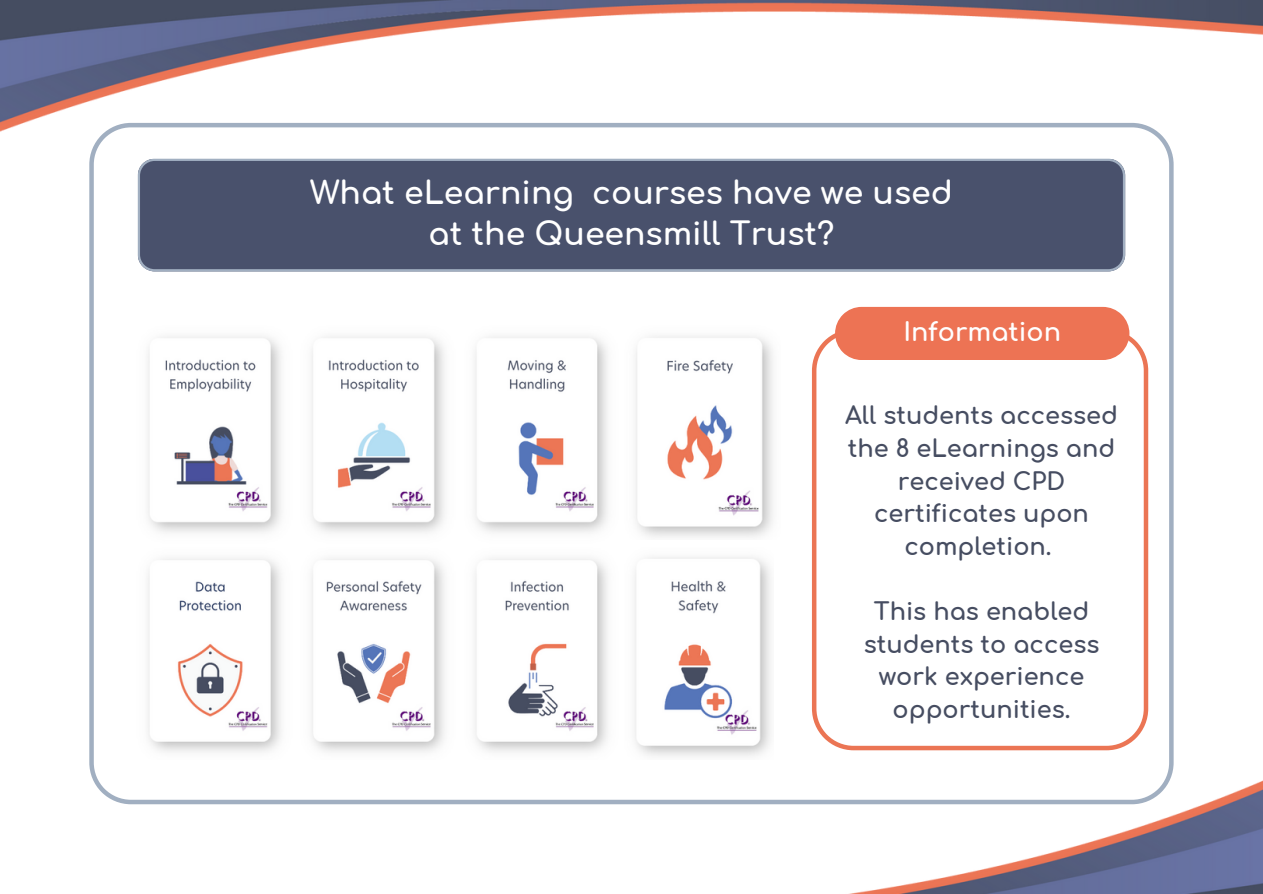
<style>
.page{position:relative;width:1263px;height:894px;background:#fff}
.page>*{position:absolute;margin:0;border:0;box-sizing:border-box;transform-origin:0 0}
.t1{font:700 31.5px/41.7px "Comfortaa";color:#fff;text-align:center}
.t2{font:700 25.5px "Comfortaa";color:#fff}
.t3{font:700 24px/32.7px "Comfortaa";color:#464d61;text-align:center}
</style>
<div class="page">
<svg style="left:89px;top:254px;width:1085px;height:477px"></svg>
<img style="left:0;top:0;width:1263px;height:254px">
<div style="left:138px;top:159px;width:987px;height:112px;background:#49516c"></div>
<img style="left:125px;top:319px;width:497px;height:412px">
<img style="left:622px;top:325px;width:158px;height:214px">
<img style="left:624px;top:547px;width:149px;height:184px">
<svg style="left:812px;top:329px;width:336px;height:402px"></svg>
<div style="left:835px;top:307px;width:294px;height:53px;background:#ed7354"></div>
<img style="left:89px;top:731px;width:1174px;height:162px">
<p class="t1" style="left:310px;top:173px;width:644px">What eLearning courses have we used at the Queensmill Trust?</p>
<p class="t2" style="left:903px;top:318px;width:159px">Information</p>
<h1 class="t3" style="left:845px;top:400px;width:274px">All students accessed the 8 eLearnings and received CPD certificates upon completion.</h1>
<p class="t3" style="left:864px;top:596px;width:237px">This has enabled students to access work experience opportunities.</p>
</div>
